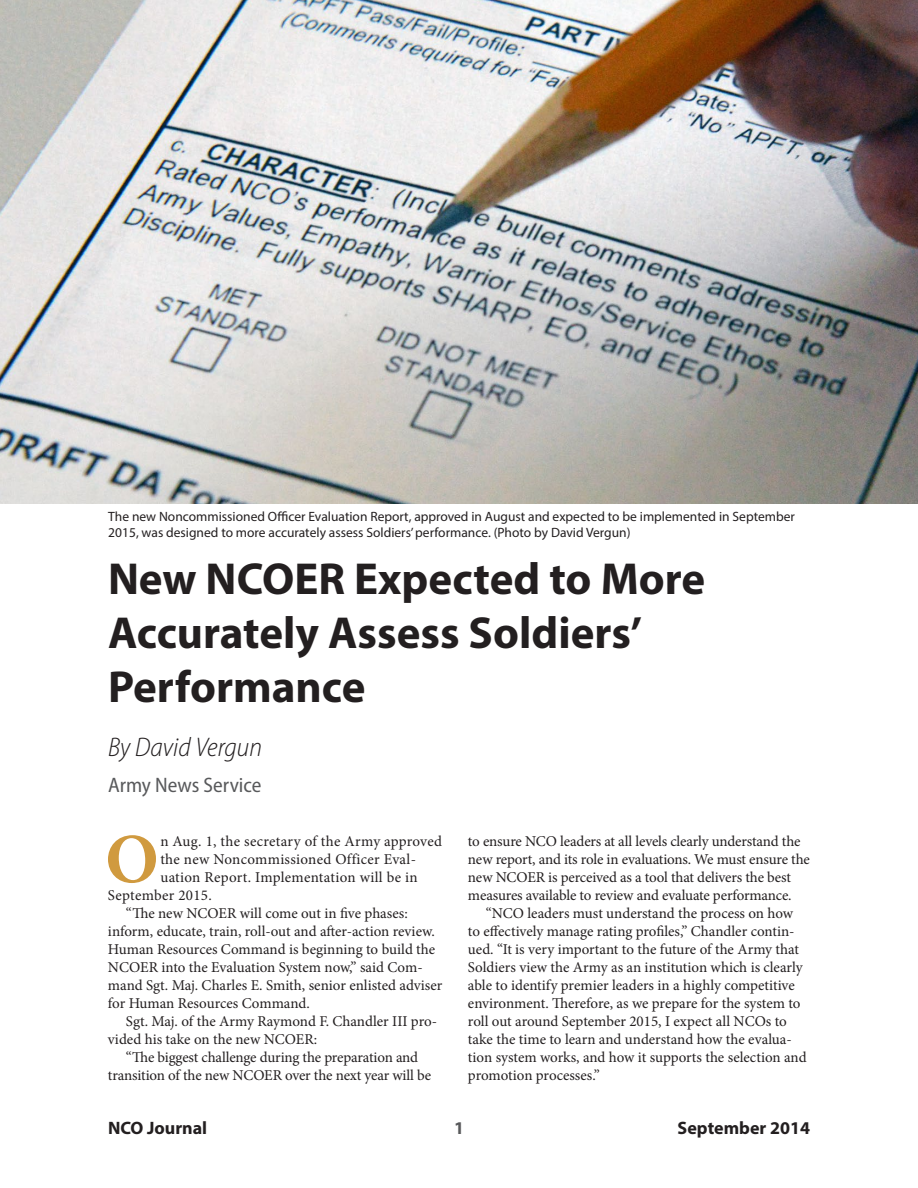
<style>
.page{position:relative;width:918px;height:1188px;background:#fff}
.page>*{position:absolute;margin:0;border:0;box-sizing:border-box;transform-origin:0 0}
.t1{font:700 70.35px "Minion Pro";color:#d09a3f}
.t2{font:700 45px/54px "Myriad Pro";color:#231f20}
.t3{font:italic 300 semi-condensed 27px "Myriad Pro";color:#231f20}
.t4{font:semi-condensed 21px "Myriad Pro";color:#58595b}
.t5{font:700 18px "Myriad Pro";color:#231f20}
.t6{font:700 18px "Myriad Pro";color:#58595b}
.t7{font:15px/18px "Minion Pro";letter-spacing:-.005em;color:#231f20}
.t8{font:15px "Minion Pro";letter-spacing:.02em;color:#231f20}
.t9{font:15px "Minion Pro";letter-spacing:.015em;color:#231f20}
.t10{font:13.5px/16.5px "Myriad Pro";color:#231f20}
</style>
<div class="page">
<img style="left:0;top:0;width:918px;height:504px">
<p class="t10" style="left:108px;top:508px;width:688px">The new Noncommissioned Officer Evaluation Report, approved in August and expected to be implemented in September<br>2015, was designed to more accurately assess Soldiers’ performance. (Photo by David Vergun)</p>
<h2 class="t2" style="left:108px;top:550px;width:599px">New NCOER Expected to More<br>Accurately Assess Soldiers’<br>Performance</h2>
<h3 class="t3" style="left:108px;top:731px;width:156px">By David Vergun</h3>
<h3 class="t4" style="left:108px;top:772px;width:155px">Army News Service</h3>
<h1 class="t1" style="left:105px;top:810px;width:55px">O</h1>
<p class="t9" style="left:160px;top:831px;width:283px">n Aug. 1, the secretary of the Army approved</p>
<p class="t7" style="left:468px;top:832px;width:343px">to ensure NCO leaders at all levels clearly understand the new report, and its role in evaluations. We must ensure the new NCOER is perceived as a tool that delivers the best measures available to review and evaluate performance.</p>
<p class="t7" style="left:468px;top:904px;width:340px;text-indent:18px">“NCO leaders must understand the process on how to effectively manage rating profiles,” Chandler contin&shy;ued. “It is very important to the future of the Army that Soldiers view the Army as an institution which is clearly able to identify premier leaders in a highly competitive environment. Therefore, as we prepare for the system to roll out around September 2015, I expect all NCOs to take the time to learn and understand how the evalua&shy;tion system works, and how it supports the selection and promotion processes.”</p>
<p class="t8" style="left:160px;top:849px;width:257px">the new Noncommissioned Officer Eval-</p>
<p class="t8" style="left:160px;top:867px;width:259px">uation Report. Implementation will be in</p>
<p class="t8" style="left:108px;top:885px;width:105px">September 2015.</p>
<p class="t7" style="left:126px;top:904px;width:283px">“The new NCOER will come out in five phases:</p>
<p class="t7" style="left:108px;top:922px;width:328px">inform, educate, train, roll-out and after-action review.</p>
<p class="t7" style="left:108px;top:940px;width:329px">Human Resources Command is beginning to build the</p>
<p class="t7" style="left:108px;top:958px;width:316px">NCOER into the Evaluation System now,” said Com-</p>
<p class="t7" style="left:108px;top:976px;width:336px">mand Sgt. Maj. Charles E. Smith, senior enlisted adviser</p>
<p class="t7" style="left:108px;top:994px;width:203px">for Human Resources Command.</p>
<p class="t7" style="left:126px;top:1012px;width:313px">Sgt. Maj. of the Army Raymond F. Chandler III pro-</p>
<p class="t7" style="left:108px;top:1030px;width:211px">vided his take on the new NCOER:</p>
<p class="t7" style="left:126px;top:1048px;width:294px">“The biggest challenge during the preparation and</p>
<p class="t7" style="left:108px;top:1066px;width:325px">transition of the new NCOER over the next year will be</p>
<p class="t5" style="left:108px;top:1116px;width:101px">NCO Journal</p>
<p class="t6" style="left:454px;top:1116px;width:11px">1</p>
<p class="t5" style="left:678px;top:1116px;width:134px">September 2014</p>
</div>
